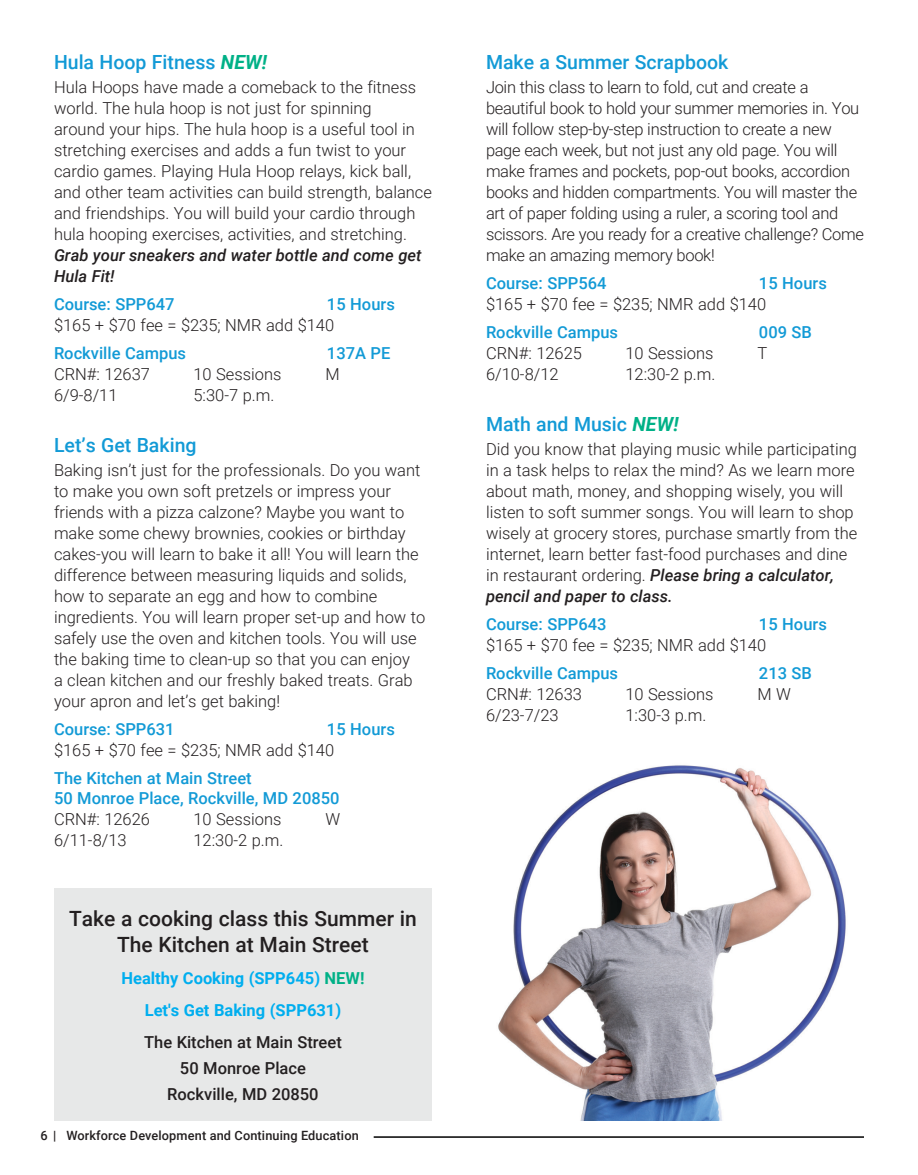
<style>
.page{position:relative;width:918px;height:1175px;background:#fff}
.page>*{position:absolute;margin:0;border:0;box-sizing:border-box;transform-origin:0 0}
.t1{font:500 21px/25.5px "Roboto";color:#231f20;text-align:center}
.t2{font:500 19.5px "Roboto";color:#129ad6}
.t3{font:300 16.5px/21px "Roboto";color:#231f20}
.t4{font:300 16.5px/21px "Roboto";letter-spacing:-.02em;color:#231f20}
.t5{font:500 16.5px/19.8px "Roboto";color:#129ad6}
.t6{font:500 16.5px/25.5px "Roboto";color:#231f20;text-align:center}
.t7{font:italic 500 16.5px/21px "Roboto";color:#231f20}
.t8{font:700 16.5px/32.2px "Roboto";color:#00aeef;text-align:center}
.t9{font:500 12.75px "Roboto";letter-spacing:.01em;color:#231f20}
.s1{font-weight:700;font-style:italic;color:#00b187}
.s2{color:#00b187}
.s3{font-weight:500;font-style:italic}
</style>
<div class="page">
<hr style="left:374px;top:1136px;width:490px;height:1px;background:#000">
<div style="left:54px;top:889px;width:378px;height:231px;background:#e7e8e8"></div>
<img style="left:498px;top:765px;width:348px;height:355px">
<p class="t2" style="left:54px;top:48px;width:214px">Hula Hoop Fitness <span class="s1">NEW!</span></p>
<p class="t3" style="left:54px;top:76px;width:379px">Hula Hoops have made a comeback to the fitness world. The hula hoop is not just for spinning<br>around your hips. The hula hoop is a useful tool in stretching exercises and adds a fun twist to your cardio games. Playing Hula Hoop relays, kick ball, and other team activities can build strength, balance and friendships. You will build your cardio through hula hooping exercises, activities, and stretching.</p>
<p class="t7" style="left:54px;top:244px;width:369px">Grab your sneakers and water bottle and come get<br>Hula Fit!</p>
<p class="t5" style="left:54px;top:294px;width:122px">Course: SPP647</p>
<p class="t5" style="left:327px;top:294px;width:69px">15 Hours</p>
<p class="t3" style="left:54px;top:314px;width:282px">$165 + $70 fee = $235; NMR add $140</p>
<p class="t5" style="left:54px;top:342px;width:134px">Rockville Campus</p>
<p class="t5" style="left:327px;top:342px;width:65px">137A PE</p>
<p class="t3" style="left:54px;top:363px;width:98px">CRN#: 12637</p>
<p class="t3" style="left:194px;top:363px;width:90px">10 Sessions</p>
<p class="t3" style="left:326px;top:363px;width:16px">M</p>
<p class="t3" style="left:54px;top:384px;width:65px">6/9-8/11</p>
<p class="t3" style="left:194px;top:384px;width:82px">5:30-7 p.m.</p>
<p class="t2" style="left:54px;top:431px;width:144px">Let’s Get Baking</p>
<p class="t3" style="left:54px;top:459px;width:373px">Baking isn’t just for the professionals. Do you want to make you own soft pretzels or impress your friends with a pizza calzone? Maybe you want to make some chewy brownies, cookies or birthday cakes-you will learn to bake it all! You will learn the difference between measuring liquids and solids, how to separate an egg and how to combine ingredients. You will learn proper set-up and how to safely use the oven and kitchen tools. You will use the baking time to clean-up so that you can enjoy<br>a clean kitchen and our freshly baked treats. Grab your apron and let’s get baking!</p>
<p class="t5" style="left:54px;top:719px;width:122px">Course: SPP631</p>
<p class="t5" style="left:327px;top:719px;width:69px">15 Hours</p>
<p class="t3" style="left:54px;top:739px;width:282px">$165 + $70 fee = $235; NMR add $140</p>
<p class="t5" style="left:54px;top:767px;width:287px">The Kitchen at Main Street<br>50 Monroe Place, Rockville, MD 20850</p>
<p class="t3" style="left:54px;top:807px;width:98px">CRN#: 12626</p>
<p class="t3" style="left:194px;top:807px;width:90px">10 Sessions</p>
<p class="t3" style="left:326px;top:807px;width:16px">W</p>
<p class="t3" style="left:54px;top:828px;width:74px">6/11-8/13</p>
<p class="t3" style="left:194px;top:828px;width:91px">12:30-2 p.m.</p>
<p class="t1" style="left:69px;top:905px;width:349px">Take a cooking class this Summer in<br>The Kitchen at Main Street</p>
<p class="t8" style="left:121px;top:961px;width:245px">Healthy Cooking (SPP645) <span class="s2">NEW!<br></span>Let's Get Baking (SPP631)</p>
<p class="t6" style="left:144px;top:1029px;width:199px">The Kitchen at Main Street<br>50 Monroe Place<br>Rockville, MD 20850</p>
<p class="t9" style="left:40px;top:1126px;width:320px">6 | Workforce Development and Continuing Education</p>
<p class="t2" style="left:486px;top:48px;width:244px">Make a Summer Scrapbook</p>
<p class="t4" style="left:486px;top:76px;width:380px">Join this class to learn to fold, cut and create a beautiful book to hold your summer memories in. You will follow step-by-step instruction to create a new page each week, but not just any old page. You will make frames and pockets, pop-out books, accordion books and hidden compartments. You will master the art of paper folding using a ruler, a scoring tool and scissors. Are you ready for a creative challenge? Come make an amazing memory book!</p>
<p class="t5" style="left:486px;top:273px;width:122px">Course: SPP564</p>
<p class="t5" style="left:759px;top:273px;width:69px">15 Hours</p>
<p class="t3" style="left:486px;top:293px;width:282px">$165 + $70 fee = $235; NMR add $140</p>
<p class="t5" style="left:486px;top:321px;width:134px">Rockville Campus</p>
<p class="t5" style="left:759px;top:321px;width:55px">009 SB</p>
<p class="t3" style="left:486px;top:342px;width:98px">CRN#: 12625</p>
<p class="t3" style="left:626px;top:342px;width:90px">10 Sessions</p>
<p class="t3" style="left:758px;top:342px;width:11px">T</p>
<p class="t3" style="left:486px;top:363px;width:74px">6/10-8/12</p>
<p class="t3" style="left:626px;top:363px;width:91px">12:30-2 p.m.</p>
<p class="t2" style="left:486px;top:410px;width:194px">Math and Music <span class="s1">NEW!</span></p>
<p class="t3" style="left:486px;top:438px;width:373px">Did you know that playing music while participating in a task helps to relax the mind? As we learn more about math, money, and shopping wisely, you will listen to soft summer songs. You will learn to shop wisely at grocery stores, purchase smartly from the internet, learn better fast-food purchases and dine in restaurant ordering. <span class="s3">Please bring a calculator, pencil and paper to class.</span></p>
<p class="t5" style="left:486px;top:614px;width:122px">Course: SPP643</p>
<p class="t5" style="left:759px;top:614px;width:69px">15 Hours</p>
<p class="t3" style="left:486px;top:634px;width:282px">$165 + $70 fee = $235; NMR add $140</p>
<p class="t5" style="left:486px;top:662px;width:134px">Rockville Campus</p>
<p class="t5" style="left:759px;top:662px;width:55px">213 SB</p>
<p class="t3" style="left:486px;top:683px;width:98px">CRN#: 12633</p>
<p class="t3" style="left:626px;top:683px;width:90px">10 Sessions</p>
<p class="t3" style="left:758px;top:683px;width:35px">M W</p>
<p class="t3" style="left:486px;top:704px;width:74px">6/23-7/23</p>
<p class="t3" style="left:626px;top:704px;width:82px">1:30-3 p.m.</p>
</div>
